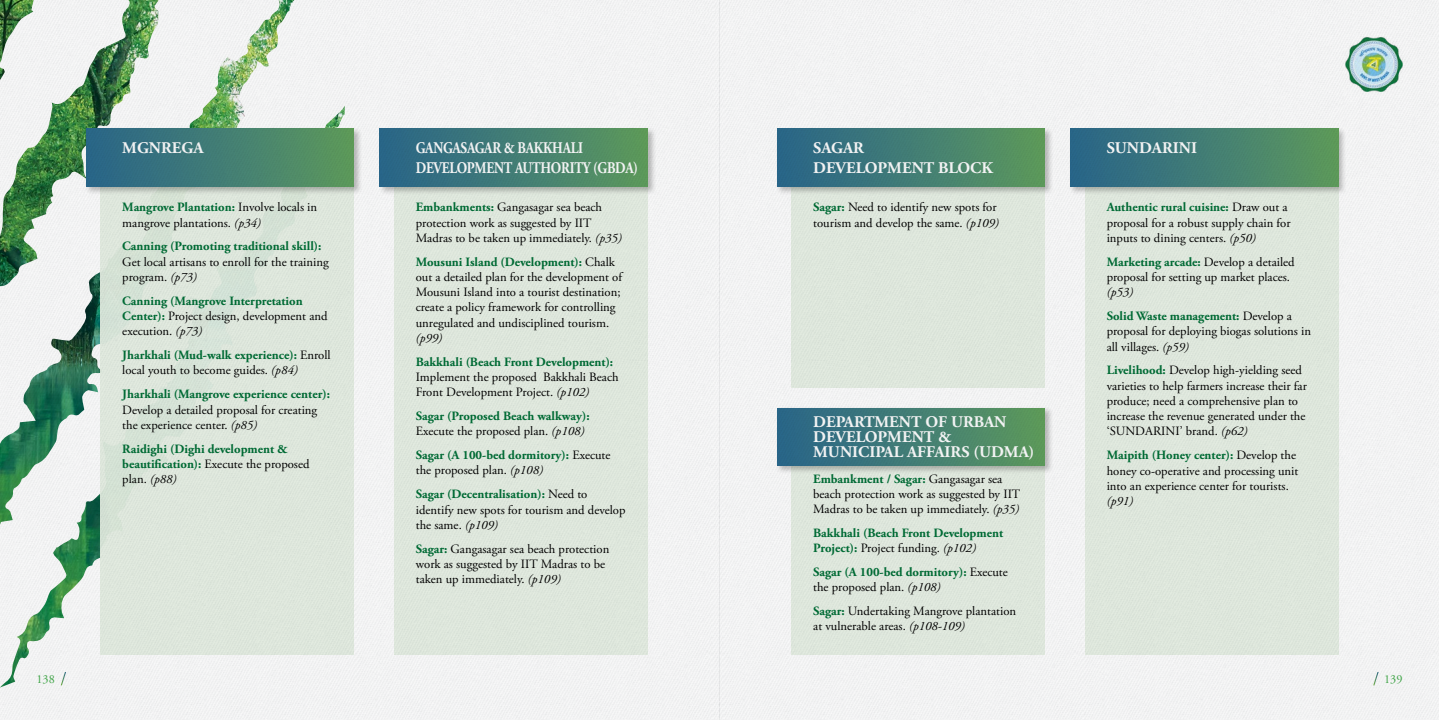
<style>
.page{position:relative;width:1439px;height:720px;background:#fff}
.page>*{position:absolute;margin:0;border:0;box-sizing:border-box;transform-origin:0 0}
.t1{font:700 16.28px/15.2px "Adobe Garamond Pro";color:#fff}
.t2{font:700 16.28px/19.5px "Adobe Garamond Pro";letter-spacing:-.02em;color:#fff;scale:.82 1}
.t3{font:12.69px/15.2px "Adobe Garamond Pro";color:#000}
.t4{font:700 12.69px/15.2px "Adobe Garamond Pro";color:#007037}
.t5{font:italic 12.69px "Adobe Garamond Pro";color:#000}
.t6{font:12.16px "Adobe Garamond Pro";color:#41ad49}
.s1{font-weight:700;color:#007037}
.s2{font-style:italic}
.s3{font-weight:400;color:#000}
.s4{font-weight:400;font-style:italic;color:#000}
</style>
<div class="page">
<img style="left:0;top:0;width:1439px;height:719px">
<p class="t1" style="left:122px;top:141px;width:83px">MGNREGA</p>
<p class="t2" style="left:416px;top:139px;width:272px">GANGASAGAR &amp; BAKKHALI<br>DEVELOPMENT AUTHORITY (GBDA)</p>
<p class="t3" style="left:122px;top:200px;width:196px"><span class="s1">Mangrove Plantation:</span> Involve locals in mangrove plantations. <span class="s2">(p34)</span></p>
<p class="t4" style="left:122px;top:239px;width:201px">Canning (Promoting traditional skill):</p>
<p class="t3" style="left:122px;top:254px;width:208px">Get local artisans to enroll for the training program. <span class="s2">(p73)</span></p>
<p class="t4" style="left:122px;top:293px;width:207px">Canning (Mangrove Interpretation<br>Center): <span class="s3">Project design, development and execution.</span> <span class="s4">(p73)</span></p>
<p class="t3" style="left:122px;top:348px;width:210px"><span class="s1">Jharkhali (Mud-walk experience):</span> Enroll local youth to become guides. <span class="s2">(p84)</span></p>
<p class="t4" style="left:122px;top:387px;width:209px">Jharkhali (Mangrove experience center):</p>
<p class="t3" style="left:122px;top:402px;width:196px">Develop a detailed proposal for creating the experience center. <span class="s2">(p85)</span></p>
<p class="t4" style="left:122px;top:441px;width:189px">Raidighi (Dighi development &amp; beautification): <span class="s3">Execute the proposed plan.</span> <span class="s4">(p88)</span></p>
<p class="t3" style="left:416px;top:200px;width:207px"><span class="s1">Embankments:</span> Gangasagar sea beach protection work as suggested by IIT<br>Madras to be taken up immediately. <span class="s2">(p35)</span></p>
<p class="t3" style="left:416px;top:254px;width:208px"><span class="s1">Mousuni Island (Development):</span> Chalk out a detailed plan for the development of Mousuni Island into a tourist destination; create a policy framework for controlling unregulated and undisciplined tourism.</p>
<p class="t5" style="left:416px;top:330px;width:28px">(p99)</p>
<p class="t4" style="left:416px;top:354px;width:199px">Bakkhali (Beach Front Development):</p>
<p class="t3" style="left:416px;top:369px;width:204px">Implement the proposed Bakkhali Beach<br>Front Development Project. <span class="s2">(p102)</span></p>
<p class="t4" style="left:416px;top:408px;width:175px">Sagar (Proposed Beach walkway):<br><span class="s3">Execute the proposed plan.</span> <span class="s4">(p108)</span></p>
<p class="t4" style="left:416px;top:447px;width:196px">Sagar (A 100-bed dormitory): <span class="s3">Execute the proposed plan.</span> <span class="s4">(p108)</span></p>
<p class="t3" style="left:416px;top:487px;width:211px"><span class="s1">Sagar (Decentralisation):</span> Need to identify new spots for tourism and develop the same. <span class="s2">(p109)</span></p>
<p class="t3" style="left:416px;top:541px;width:195px"><span class="s1">Sagar:</span> Gangasagar sea beach protection work as suggested by IIT Madras to be taken up immediately. <span class="s2">(p109)</span></p>
<p class="t1" style="left:813px;top:139px;width:181px;line-height:19.5px">SAGAR<br>DEVELOPMENT BLOCK</p>
<p class="t3" style="left:813px;top:200px;width:187px"><span class="s1">Sagar:</span> Need to identify new spots for tourism and develop the same. <span class="s2">(p109)</span></p>
<p class="t1" style="left:813px;top:414px;width:223px">DEPARTMENT OF URBAN<br>DEVELOPMENT &amp;<br>MUNICIPAL AFFAIRS (UDMA)</p>
<p class="t3" style="left:813px;top:471px;width:209px"><span class="s1">Embankment / Sagar:</span> Gangasagar sea beach protection work as suggested by IIT<br>Madras to be taken up immediately. <span class="s2">(p35)</span></p>
<p class="t4" style="left:813px;top:525px;width:191px">Bakkhali (Beach Front Development<br>Project): <span class="s3">Project funding.</span> <span class="s4">(p102)</span></p>
<p class="t4" style="left:813px;top:564px;width:196px">Sagar (A 100-bed dormitory): <span class="s3">Execute the proposed plan.</span> <span class="s4">(p108)</span></p>
<p class="t3" style="left:813px;top:603px;width:204px"><span class="s1">Sagar:</span> Undertaking Mangrove plantation at vulnerable areas. <span class="s2">(p108-109)</span></p>
<p class="t1" style="left:1106px;top:141px;width:92px">SUNDARINI</p>
<p class="t3" style="left:1106px;top:200px;width:185px"><span class="s1">Authentic rural cuisine:</span> Draw out a proposal for a robust supply chain for inputs to dining centers. <span class="s2">(p50)</span></p>
<p class="t3" style="left:1106px;top:254px;width:189px"><span class="s1">Marketing arcade:</span> Develop a detailed proposal for setting up market places.</p>
<p class="t4" style="left:1106px;top:280px;width:187px;line-height:23.9px"><span class="s4">(p53)<br></span>Solid Waste management: <span class="s3">Develop a</span></p>
<p class="t3" style="left:1106px;top:324px;width:206px">proposal for deploying biogas solutions in all villages. <span class="s2">(p59)</span></p>
<p class="t3" style="left:1106px;top:363px;width:202px"><span class="s1">Livelihood:</span> Develop high-yielding seed varieties to help farmers increase their far produce; need a comprehensive plan to increase the revenue generated under the ‘SUNDARINI’ brand. <span class="s2">(p62)</span></p>
<p class="t3" style="left:1106px;top:448px;width:193px"><span class="s1">Maipith (Honey center):</span> Develop the honey co-operative and processing unit into an experience center for tourists.</p>
<p class="t5" style="left:1106px;top:493px;width:28px">(p91)</p>
<p class="t6" style="left:37px;top:672px;width:20px">138</p>
<p class="t6" style="left:1384px;top:672px;width:20px">139</p>
</div>
